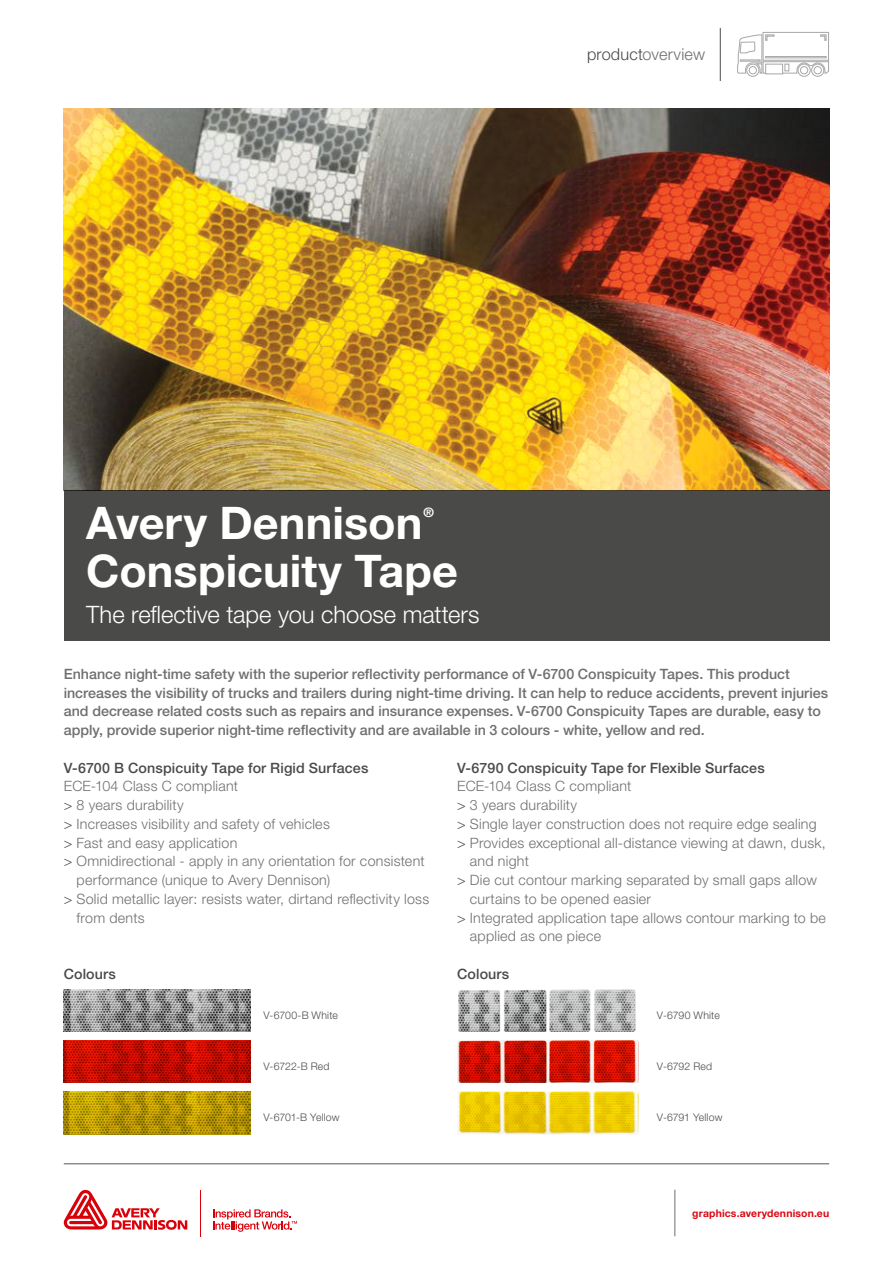
<style>
.page{position:relative;width:893px;height:1263px;background:#fff}
.page>*{position:absolute;margin:0;border:0;box-sizing:border-box;transform-origin:0 0}
.t1{font:700 45px "Helvetica Neue LT Std";color:#fff}
.t2{font:300 24px "Helvetica Neue LT Std";letter-spacing:-.005em;color:#fff}
.t3{font:300 16.35px "Helvetica Neue LT Std";letter-spacing:.01em;color:#706f6f}
.t4{font:300 14.25px "Helvetica Neue LT Std";letter-spacing:.02em;color:#706f6f}
.t5{font:500 14.25px/18.8px "Helvetica Neue LT Std";color:#706f6f}
.t6{font:500 14.25px "Helvetica Neue LT Std";letter-spacing:.01em;color:#4a4a49}
.t7{font:700 13.05px "Helvetica Neue LT Std";color:#fff}
.t8{font:300 10.5px "Helvetica Neue LT Std";letter-spacing:.005em;color:#4a4a49}
.t9{font:700 10.5px "Helvetica Neue LT Std";letter-spacing:.015em;color:#db0812}
.s1{color:#4a4a49}
</style>
<div class="page">
<hr style="left:64px;top:1163px;width:765px;height:1px;background:#575756">
<hr style="left:675px;top:1189px;width:1px;height:47px;background:#706f6f">
<svg style="left:64px;top:1189px;width:123px;height:41px"></svg>
<hr style="left:201px;top:1190px;width:1px;height:46px;background:#da0009">
<svg style="left:213px;top:1209px;width:84px;height:23px"></svg>
<img style="left:64px;top:109px;width:765px;height:381px">
<div style="left:64px;top:490px;width:765px;height:150px;background:#4a4a49"></div>
<img style="left:64px;top:989px;width:187px;height:43px">
<img style="left:64px;top:1040px;width:187px;height:43px">
<img style="left:64px;top:1091px;width:187px;height:43px">
<img style="left:458px;top:989px;width:178px;height:43px">
<img style="left:457px;top:1040px;width:181px;height:43px">
<img style="left:457px;top:1091px;width:181px;height:43px">
<hr style="left:720px;top:28px;width:1px;height:53px;background:#4a4a49">
<div style="left:746px;top:64px;width:13px;height:13px;border:1px solid #a6a7a7;border-radius:50%"></div>
<div style="left:811px;top:64px;width:13px;height:13px;border:1px solid #a6a7a7;border-radius:50%"></div>
<div style="left:798px;top:64px;width:13px;height:13px;border:1px solid #a6a7a7;border-radius:50%"></div>
<svg style="left:737px;top:32px;width:92px;height:42px"></svg>
<p class="t3" style="left:587px;top:44px;width:120px"><span class="s1">product</span>overview</p>
<h1 class="t1" style="left:86px;top:495px;width:338px">Avery Dennison</h1>
<p class="t7" style="left:423px;top:504px;width:12px">®</p>
<h1 class="t1" style="left:86px;top:543px;width:373px">Conspicuity Tape</h1>
<h2 class="t2" style="left:86px;top:600px;width:395px">The reflective tape you choose matters</h2>
<p class="t5" style="left:64px;top:664px;width:766px">Enhance night-time safety with the superior reflectivity performance of V-6700 Conspicuity Tapes. This product increases the visibility of trucks and trailers during night-time driving. It can help to reduce accidents, prevent injuries and decrease related costs such as repairs and insurance expenses. V-6700 Conspicuity Tapes are durable, easy to apply, provide superior night-time reflectivity and are available in 3 colours - white, yellow and red.</p>
<p class="t6" style="left:64px;top:759px;width:306px">V-6700 B Conspicuity Tape for Rigid Surfaces</p>
<p class="t4" style="left:64px;top:778px;width:176px">ECE-104 Class C compliant</p>
<p class="t4" style="left:64px;top:796px;width:122px"><span class="s1">&gt;</span> 8 years durability</p>
<p class="t4" style="left:64px;top:815px;width:268px"><span class="s1">&gt;</span> Increases visibility and safety of vehicles</p>
<p class="t4" style="left:64px;top:834px;width:175px"><span class="s1">&gt;</span> Fast and easy application</p>
<p class="t4" style="left:64px;top:853px;width:362px"><span class="s1">&gt;</span> Omnidirectional - apply in any orientation for consistent</p>
<p class="t4" style="left:77px;top:871px;width:255px">performance (unique to Avery Dennison)</p>
<p class="t4" style="left:64px;top:890px;width:367px"><span class="s1">&gt;</span> Solid metallic layer: resists water, dirtand reflectivity loss</p>
<p class="t4" style="left:77px;top:909px;width:70px">from dents</p>
<p class="t6" style="left:457px;top:759px;width:309px">V-6790 Conspicuity Tape for Flexible Surfaces</p>
<p class="t4" style="left:457px;top:778px;width:176px">ECE-104 Class C compliant</p>
<p class="t4" style="left:457px;top:796px;width:122px"><span class="s1">&gt;</span> 3 years durability</p>
<p class="t4" style="left:457px;top:815px;width:361px"><span class="s1">&gt;</span> Single layer construction does not require edge sealing</p>
<p class="t4" style="left:457px;top:834px;width:370px"><span class="s1">&gt;</span> Provides exceptional all-distance viewing at dawn, dusk,</p>
<p class="t4" style="left:470px;top:853px;width:61px">and night</p>
<p class="t4" style="left:457px;top:871px;width:361px"><span class="s1">&gt;</span> Die cut contour marking separated by small gaps allow</p>
<p class="t4" style="left:470px;top:890px;width:183px">curtains to be opened easier</p>
<p class="t4" style="left:457px;top:909px;width:370px"><span class="s1">&gt;</span> Integrated application tape allows contour marking to be</p>
<p class="t4" style="left:470px;top:928px;width:133px">applied as one piece</p>
<p class="t6" style="left:64px;top:965px;width:54px">Colours</p>
<p class="t6" style="left:457px;top:965px;width:54px">Colours</p>
<p class="t8" style="left:264px;top:1008px;width:76px">V-6700-B White</p>
<p class="t8" style="left:657px;top:1008px;width:64px">V-6790 White</p>
<p class="t8" style="left:264px;top:1059px;width:68px">V-6722-B Red</p>
<p class="t8" style="left:657px;top:1059px;width:57px">V-6792 Red</p>
<p class="t8" style="left:264px;top:1110px;width:78px">V-6701-B Yellow</p>
<p class="t8" style="left:657px;top:1110px;width:67px">V-6791 Yellow</p>
<p class="t9" style="left:692px;top:1207px;width:138px">graphics.averydennison.eu</p>
</div>
